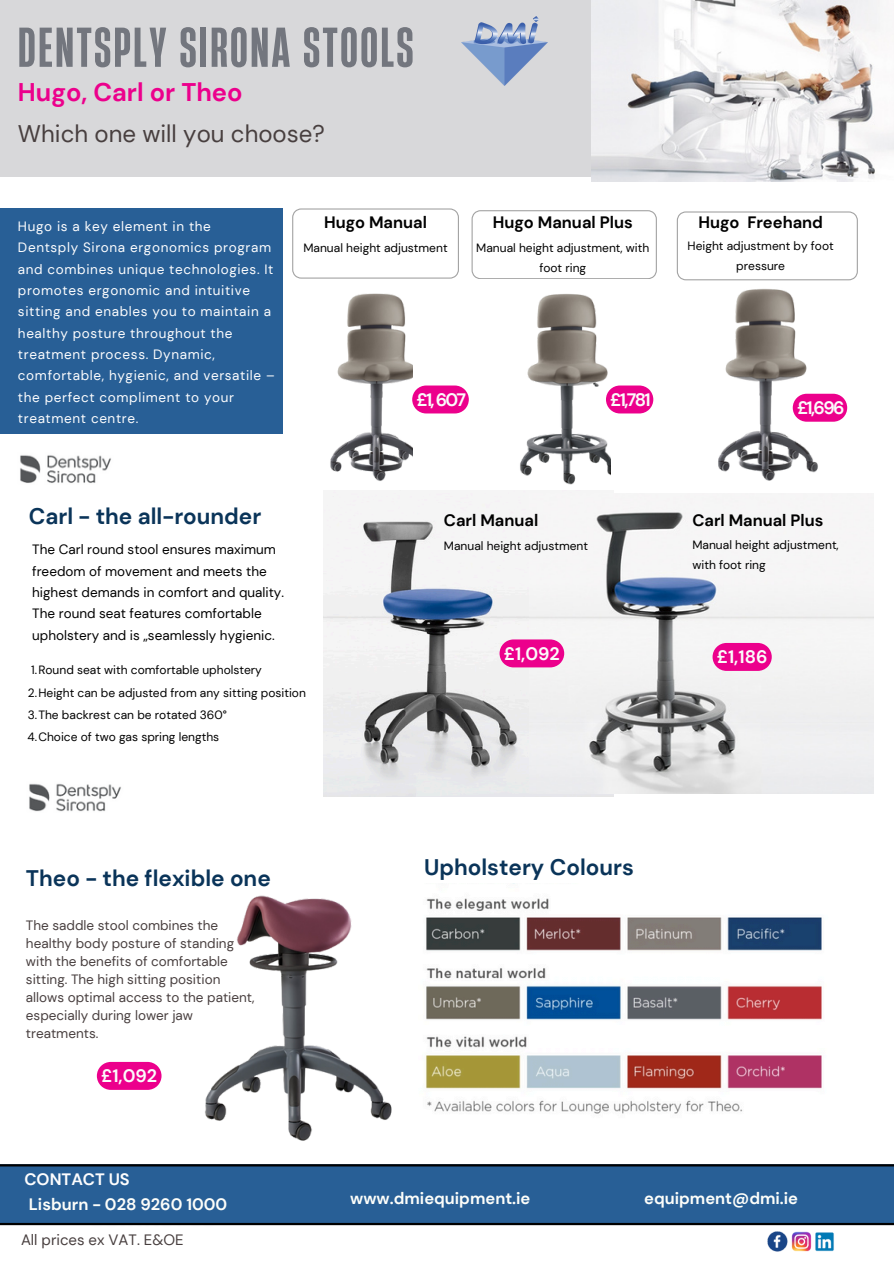
<style>
.page{position:relative;width:894px;height:1264px;background:#fff}
.page>*{position:absolute;margin:0;border:0;box-sizing:border-box;transform-origin:0 0}
.t1{font:700 52.65px "Heading Now 36";letter-spacing:.05em;color:#73767e}
.t2{font:700 25.5px "DM Sans";color:#ec008c}
.t3{font:24px "DM Sans";color:#483f3f}
.t4{font:700 22.5px "DM Sans";color:#0a3459}
.t5{font:700 18px "DM Sans";letter-spacing:-.045em;color:#fbfbfb}
.t6{font:700 16.5px "DM Sans";color:#000}
.t7{font:700 16.5px "DM Sans";color:#fdfefa}
.t8{font:700 16.5px "DM Sans";color:#fdfdfe}
.t9{font:15px "DM Sans";color:#483f3f}
.t10{font:13.5px/21.3px "DM Sans";letter-spacing:.045em;color:#fdfdfe}
.t11{font:13.5px/18px "DM Sans";color:#483f3f}
.t12{font:13.5px/21.3px "DM Sans";color:#000}
.t13{font:12px/20px "DM Sans";color:#000;text-align:center}
</style>
<div class="page">
<div style="left:0;top:0;width:893px;height:177px;background:#d8d8da"></div>
<img style="left:591px;top:0;width:302px;height:181px">
<img style="left:20px;top:455px;width:91px;height:28px">
<div style="left:0;top:208px;width:282px;height:226px;background:#285f96"></div>
<img style="left:96px;top:895px;width:296px;height:246px">
<img style="left:323px;top:490px;width:290px;height:306px">
<img style="left:529px;top:493px;width:343px;height:300px">
<img style="left:704px;top:280px;width:129px;height:201px">
<img style="left:330px;top:293px;width:82px;height:188px">
<img style="left:513px;top:293px;width:97px;height:199px">
<img style="left:425px;top:883px;width:397px;height:231px">
<svg style="left:292px;top:208px;width:166px;height:70px"></svg>
<img style="left:760px;top:1225px;width:82px;height:27px">
<svg style="left:0;top:1164px;width:893px;height:60px;background:#25598d"></svg>
<svg style="left:471px;top:210px;width:185px;height:69px"></svg>
<svg style="left:676px;top:211px;width:181px;height:69px"></svg>
<img style="left:29px;top:783px;width:92px;height:29px">
<img style="left:461px;top:17px;width:86px;height:68px">
<svg style="left:499px;top:639px;width:65px;height:28px;background:#ec1a97"></svg>
<svg style="left:712px;top:643px;width:59px;height:28px;background:#ec1996"></svg>
<svg style="left:605px;top:385px;width:48px;height:28px"></svg>
<svg style="left:412px;top:385px;width:56px;height:28px;background:#ee1c98"></svg>
<svg style="left:792px;top:394px;width:54px;height:27px"></svg>
<svg style="left:97px;top:1061px;width:64px;height:28px;background:#ee1b98"></svg>
<p class="t1" style="left:18px;top:12px;width:397px">DENTSPLY SIRONA STOOLS</p>
<p class="t2" style="left:18px;top:75px;width:226px">Hugo, Carl or Theo</p>
<p class="t3" style="left:18px;top:118px;width:308px">Which one will you choose?</p>
<h5 class="t10" style="left:18px;top:215px;width:258px">Hugo is a key element in the<br>Dentsply Sirona ergonomics program and combines unique technologies. It promotes ergonomic and intuitive sitting and enables you to maintain a healthy posture throughout the treatment process. Dynamic, comfortable, hygienic, and versatile – the perfect compliment to your treatment centre.</h5>
<h1 class="t6" style="left:324px;top:211px;width:104px">Hugo Manual</h1>
<p class="t13" style="left:303px;top:238px;width:146px">Manual height adjustment</p>
<p class="t6" style="left:492px;top:211px;width:141px">Hugo Manual Plus</p>
<p class="t13" style="left:476px;top:238px;width:174px">Manual height adjustment, with foot ring</p>
<p class="t5" style="left:416px;top:388px;width:51px">£1,607</p>
<p class="t5" style="left:610px;top:388px;width:42px">£1,781</p>
<h2 class="t4" style="left:29px;top:501px;width:234px">Carl - the all-rounder</h2>
<h5 class="t12" style="left:32px;top:539px;width:253px">The Carl round stool ensures maximum freedom of movement and meets the highest demands in comfort and quality.<br>The round seat features comfortable upholstery and is „seamlessly hygienic.</h5>
<h5 class="t6" style="left:444px;top:510px;width:96px">Carl Manual</h5>
<p class="t13" style="left:444px;top:536px;width:146px">Manual height adjustment</p>
<p class="t5" style="left:503px;top:641px;width:57px">£1,092</p>
<p class="t13" style="left:31px;top:660px;width:232px">1.Round seat with comfortable upholstery</p>
<p class="t13" style="left:28px;top:682px;width:279px">2.Height can be adjusted from any sitting position</p>
<p class="t13" style="left:28px;top:704px;width:200px">3.The backrest can be rotated 360°</p>
<h5 class="t13" style="left:28px;top:726px;width:193px">4.Choice of two gas spring lengths</h5>
<p class="t6" style="left:698px;top:211px;width:43px">Hugo</p>
<p class="t6" style="left:747px;top:211px;width:77px">Freehand</p>
<p class="t13" style="left:687px;top:236px;width:148px">Height adjustment by foot pressure</p>
<p class="t5" style="left:796px;top:396px;width:49px">£1,696</p>
<p class="t6" style="left:692px;top:510px;width:132px">Carl Manual Plus</p>
<p class="t13" style="left:692px;top:535px;width:148px;text-align:left">Manual height adjustment, with foot ring</p>
<h5 class="t5" style="left:716px;top:645px;width:52px">£1,186</h5>
<p class="t4" style="left:26px;top:864px;width:246px">Theo - the flexible one</p>
<p class="t11" style="left:26px;top:916px;width:230px">The saddle stool combines the healthy body posture of standing with the benefits of comfortable sitting. The high sitting position allows optimal access to the patient, especially during lower jaw treatments.</p>
<p class="t5" style="left:101px;top:1064px;width:57px">£1,092</p>
<h2 class="t8" style="left:24px;top:1168px;width:107px">CONTACT US</h2>
<p class="t4" style="left:424px;top:852px;width:211px">Upholstery Colours</p>
<p class="t7" style="left:29px;top:1193px;width:200px">Lisburn - 028 9260 1000</p>
<p class="t9" style="left:21px;top:1229px;width:164px">All prices ex VAT. E&amp;OE</p>
<p class="t7" style="left:350px;top:1187px;width:182px">www.dmiequipment.ie</p>
<p class="t7" style="left:644px;top:1187px;width:155px">equipment@dmi.ie</p>
</div>
